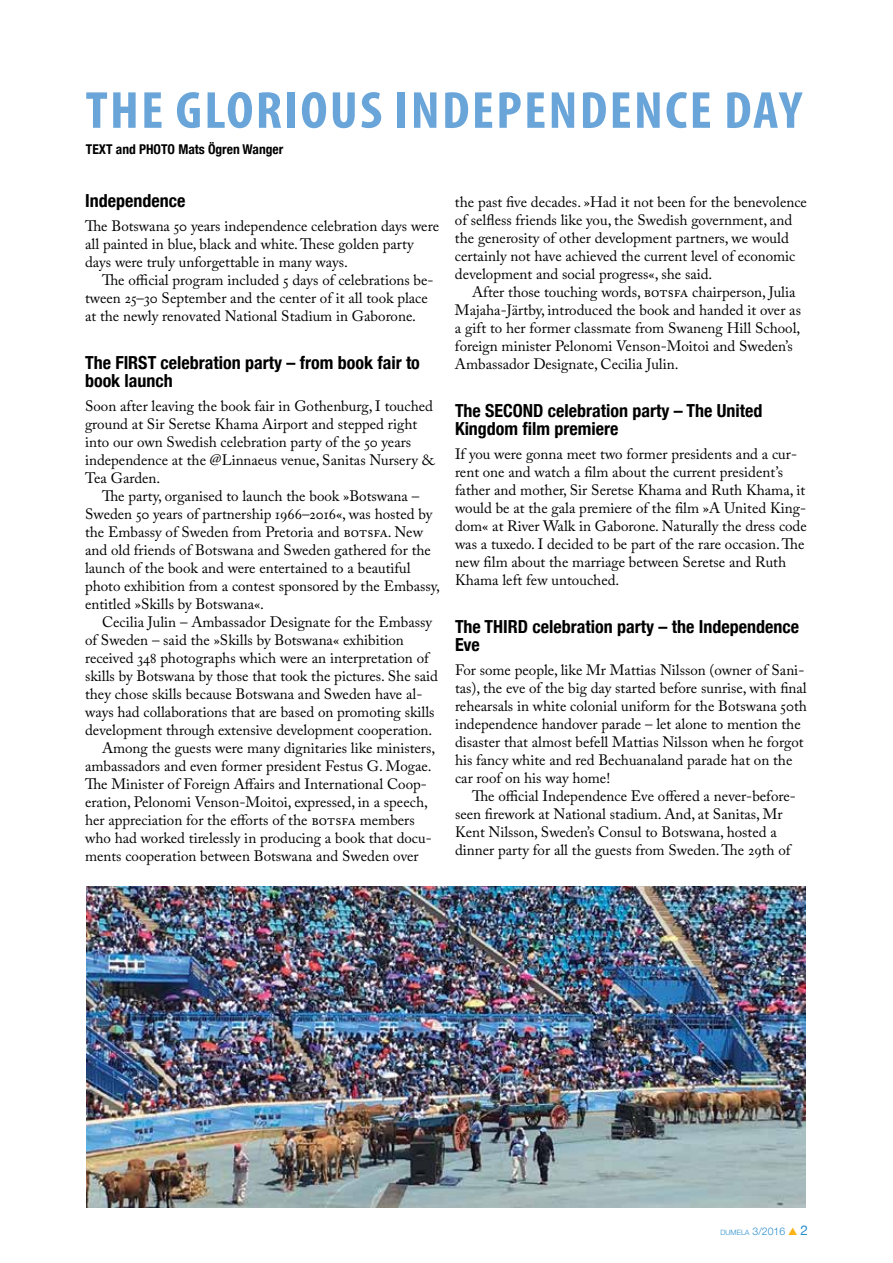
<style>
.page{position:relative;width:893px;height:1263px;background:#fff}
.page>*{position:absolute;margin:0;border:0;box-sizing:border-box;transform-origin:0 0}
.t1{font:700 condensed 52.5px "Myriad Pro";letter-spacing:.04em;color:#6aa5d9;scale:1.07 1}
.t2{font:700 condensed 18px/18px "Helvetica Neue";color:#000}
.t3{font:15px/18px "Adobe Caslon Pro";color:#000}
.t4{font:700 condensed 13.5px "Helvetica Neue";color:#000}
.t5{font:300 7.35px "Helvetica Neue";color:#288dcd}
.s1{font-size:10.5px}
.s2{color:#fcb316}
.s3{font-weight:400;font-size:13.5px}
</style>
<div class="page">
<img style="left:86px;top:887px;width:720px;height:321px">
<h1 class="t1" style="left:86px;top:77px;width:671px">THE GLORIOUS INDEPENDENCE DAY</h1>
<p class="t4" style="left:86px;top:138px;width:199px">Text and Photo Mats Ögren Wanger</p>
<p class="t2" style="left:85px;top:190px;width:102px">Independence</p>
<p class="t3" style="left:85px;top:217px;width:355px">The Botswana 50 years independence celebration days were all painted in blue, black and white. These golden party days were truly unforgettable in many ways.</p>
<p class="t3" style="left:85px;top:271px;width:350px;text-indent:17px">The official program included 5 days of celebrations be&shy;tween 25–30 September and the center of it all took place at the newly renovated National Stadium in Gaborone.</p>
<p class="t2" style="left:85px;top:352px;width:336px">The first celebration party – from book fair to book launch</p>
<p class="t3" style="left:85px;top:397px;width:350px">Soon after leaving the book fair in Gothenburg, I touched ground at Sir Seretse Khama Airport and stepped right into our own Swedish celebration party of the 50 years independence at the @Linnaeus venue, Sanitas Nursery &amp; Tea Garden.</p>
<p class="t3" style="left:85px;top:487px;width:356px;text-indent:17px">The party, organised to launch the book »Botswana – Sweden 50 years of partnership 1966–2016«, was hosted by the Embassy of Sweden from Pretoria and botsfa. New and old friends of Botswana and Sweden gathered for the launch of the book and were entertained to a beautiful photo exhibition from a contest sponsored by the Embassy, entitled »Skills by Botswana«.</p>
<p class="t3" style="left:102px;top:613px;width:332px">Cecilia Julin – Ambassador Designate for the Embassy</p>
<p class="t3" style="left:85px;top:631px;width:320px">of Sweden – said the »Skills by Botswana« exhibition</p>
<p class="t3" style="left:85px;top:649px;width:347px">received 348 photographs which were an interpretation of</p>
<p class="t3" style="left:85px;top:667px;width:355px">skills by Botswana by those that took the pictures. She said</p>
<p class="t3" style="left:85px;top:685px;width:339px">they chose skills because Botswana and Sweden have al-</p>
<p class="t3" style="left:85px;top:703px;width:351px">ways had collaborations that are based on promoting skills</p>
<p class="t3" style="left:85px;top:721px;width:349px">development through extensive development cooperation.</p>
<p class="t3" style="left:102px;top:739px;width:335px">Among the guests were many dignitaries like ministers,</p>
<p class="t3" style="left:85px;top:757px;width:348px">ambassadors and even former president Festus G. Mogae.</p>
<p class="t3" style="left:85px;top:775px;width:343px">The Minister of Foreign Affairs and International Coop-</p>
<p class="t3" style="left:85px;top:793px;width:344px">eration, Pelonomi Venson-Moitoi, expressed, in a speech,</p>
<p class="t3" style="left:85px;top:811px;width:331px">her appreciation for the efforts of the botsfa members</p>
<p class="t3" style="left:85px;top:829px;width:348px">who had worked tirelessly in producing a book that docu-</p>
<p class="t3" style="left:85px;top:847px;width:335px">ments cooperation between Botswana and Sweden over</p>
<p class="t3" style="left:455px;top:192px;width:353px">the past five decades. »Had it not been for the benevolence of selfless friends like you, the Swedish government, and the generosity of other development partners, we would certainly not have achieved the current level of economic development and social progress«, she said.</p>
<p class="t3" style="left:455px;top:282px;width:348px;text-indent:17px">After those touching words, botsfa chairperson, Julia Majaha-Järtby, introduced the book and handed it over as a gift to her former classmate from Swaneng Hill School, foreign minister Pelonomi Venson-Moitoi and Sweden’s Ambassador Designate, Cecilia Julin.</p>
<p class="t2" style="left:455px;top:400px;width:309px">The second celebration party – The United<br>Kingdom film premiere</p>
<p class="t3" style="left:455px;top:444px;width:353px">If you were gonna meet two former presidents and a cur&shy;rent one and watch a film about the current president’s father and mother, Sir Seretse Khama and Ruth Khama, it would be at the gala premiere of the film »A United King&shy;dom« at River Walk in Gaborone. Naturally the dress code was a tuxedo. I decided to be part of the rare occasion. The new film about the marriage between Seretse and Ruth Khama left few untouched.</p>
<p class="t2" style="left:455px;top:616px;width:346px">The third celebration party – the Independence<br>Eve</p>
<p class="t3" style="left:455px;top:660px;width:353px">For some people, like Mr Mattias Nilsson (owner of Sani&shy;tas), the eve of the big day started before sunrise, with final rehearsals in white colonial uniform for the Botswana 50th independence handover parade – let alone to mention the disaster that almost befell Mattias Nilsson when he forgot his fancy white and red Bechuanaland parade hat on the car roof on his way home!</p>
<p class="t3" style="left:455px;top:786px;width:342px;text-indent:17px">The official Independence Eve offered a never-before&shy;seen firework at National stadium. And, at Sanitas, Mr Kent Nilsson, Sweden’s Consul to Botswana, hosted a dinner party for all the guests from Sweden. The 29th of</p>
<p class="t5" style="left:720px;top:1227px;width:89px">DUMELA <span class="s1">3/2016</span> <span class="s2">▲</span> <span class="s3">2</span></p>
</div>
